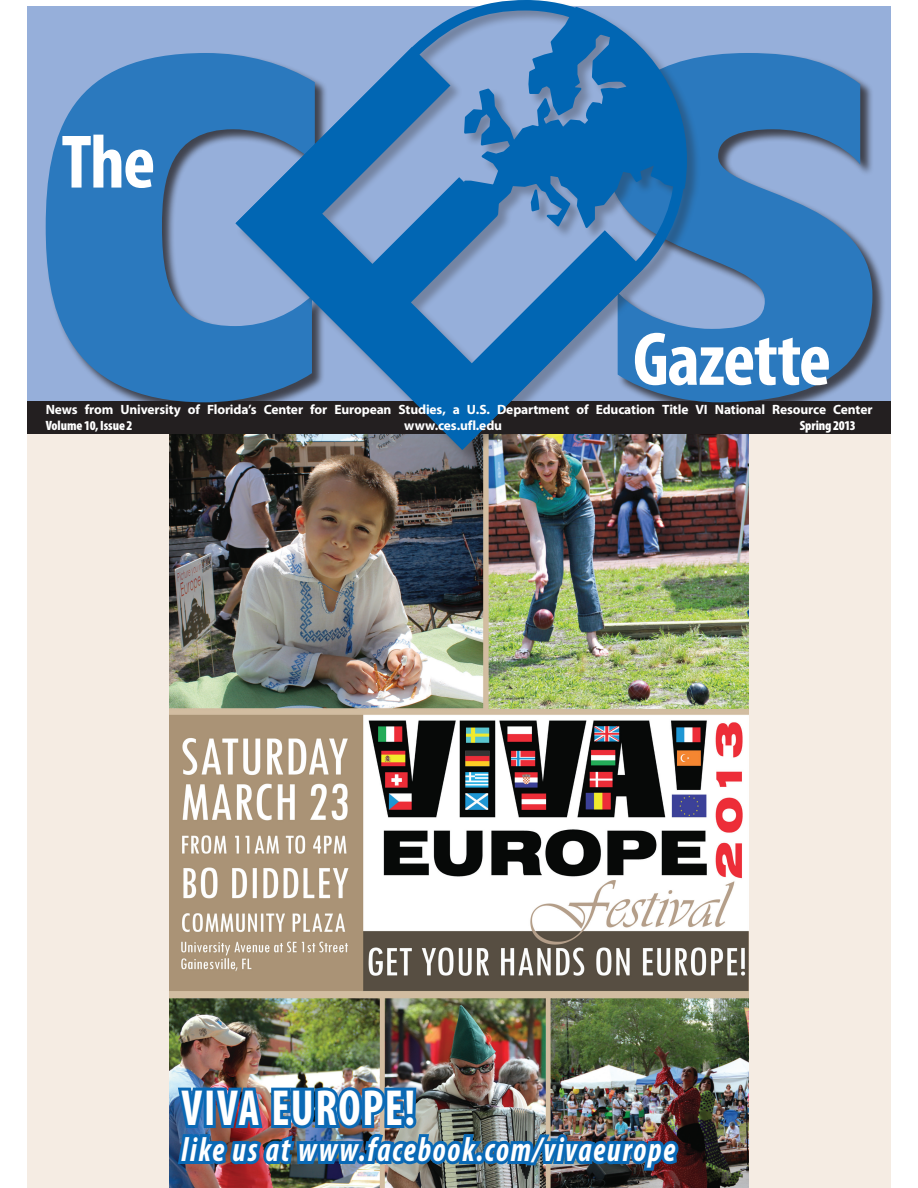
<style>
.page{position:relative;width:918px;height:1188px;background:#fff}
.page>*{position:absolute;margin:0;border:0;box-sizing:border-box;transform-origin:0 0}
.t1{font:700 condensed 51px "Myriad Pro";letter-spacing:.035em;color:#fff;scale:.9 1}
.t2{font:italic 700 condensed 34.5px "Myriad Pro";letter-spacing:.055em;color:#fff;scale:.9 1}
.t3{font:700 13.5px "Myriad Pro";letter-spacing:-.01em;color:#fff}
.t4{font:900 condensed 13.5px "Myriad Pro";letter-spacing:-.01em;color:#fff}
</style>
<div class="page">
<div style="left:27px;top:426px;width:864px;height:762px;background:#f5ece3"></div>
<img style="left:170px;top:434px;width:578px;height:754px">
<div style="left:27px;top:6px;width:864px;height:417px;background:#96afda"></div>
<div style="left:27px;top:402px;width:864px;height:32px;background:#231f20"></div>
<div style="left:45px;top:53px;width:841px;height:363px;background:#231f20;opacity:.75"></div>
<svg style="left:46px;top:53px;width:826px;height:349px;fill:#2b79be"></svg>
<div style="left:236px;top:0;width:465px;height:463px;background:#231f20;opacity:.3"></div>
<svg style="left:236px;top:0;width:450px;height:450px"></svg>
<svg style="left:236px;top:47px;width:407px;height:403px"></svg>
<svg style="left:635px;top:333px;width:194px;height:52px;background:#91b9dd"></svg>
<svg style="left:62px;top:135px;width:91px;height:53px;background:#91b9dd"></svg>
<img style="left:174px;top:1083px;width:508px;height:105px">
<p class="t3" style="left:46px;top:401px;width:828px">News from University of Florida’s Center for European Studies, a U.S. Department of Education Title VI National Resource Center</p>
<p class="t4" style="left:46px;top:417px;width:88px">Volume 10, Issue 2</p>
<p class="t3" style="left:404px;top:417px;width:99px">www.ces.ufl.edu</p>
<p class="t4" style="left:800px;top:417px;width:57px">Spring 2013</p>
<h1 class="t1" style="left:181px;top:1076px;width:261px">VIVA EUROPE!</h1>
<h2 class="t2" style="left:181px;top:1128px;width:550px">like us at www.facebook.com/vivaeurope</h2>
</div>
